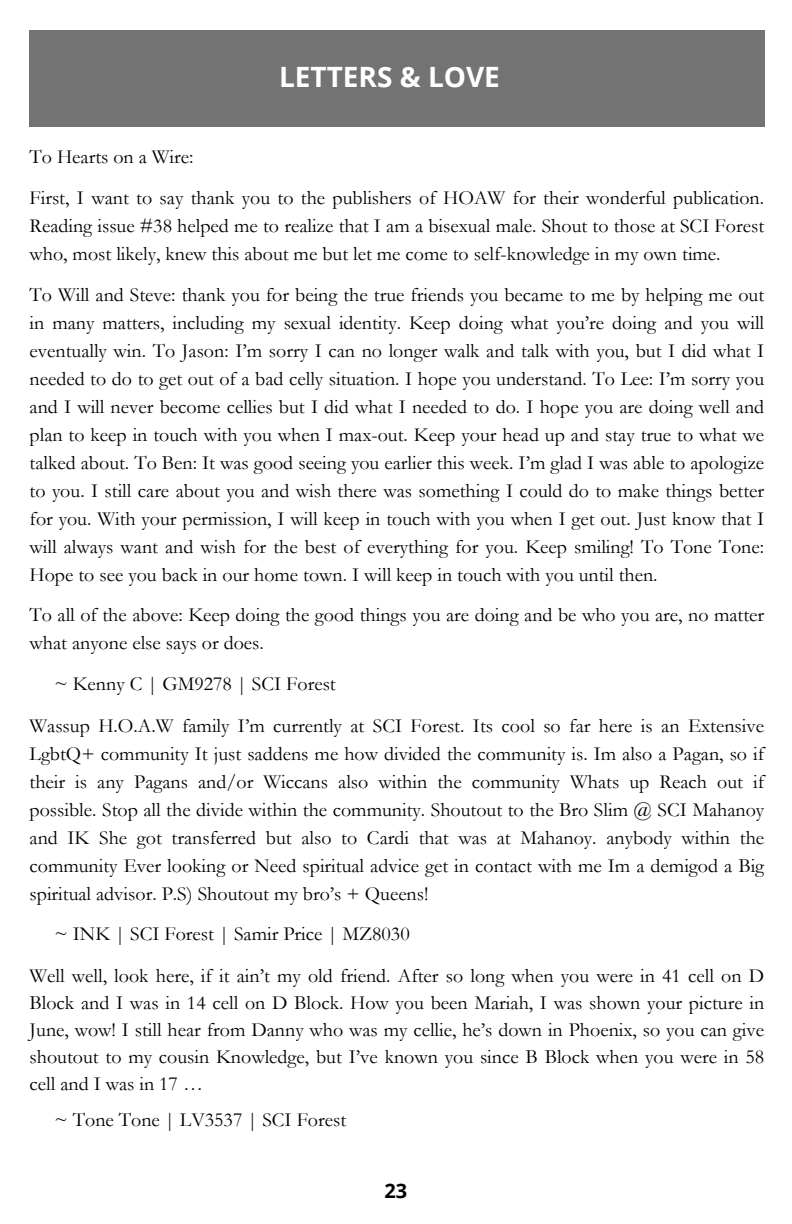
<style>
.page{position:relative;width:792px;height:1224px;background:#fff}
.page>*{position:absolute;margin:0;border:0;box-sizing:border-box;transform-origin:0 0}
.t1{font:700 28px "Open Sans";color:#fff}
.t2{font:20px/28px "Garamond";color:#000;text-align:justify}
.t3{font:700 20px "Open Sans";color:#000}
</style>
<div class="page">
<h1 class="t1" style="left:279px;top:57px;width:222px">LETTERS &amp; LOVE</h1>
<p class="t2" style="left:30px;top:143px;width:166px">To Hearts on a Wire:</p>
<p class="t2" style="left:30px;top:184px;width:736px">First, I want to say thank you to the publishers of HOAW for their wonderful publication.<br>Reading issue #38 helped me to realize that I am a bisexual male. Shout to those at SCI Forest who, most likely, knew this about me but let me come to self-knowledge in my own time.</p>
<p class="t2" style="left:30px;top:281px;width:736px">To Will and Steve: thank you for being the true friends you became to me by helping me out in many matters, including my sexual identity. Keep doing what you’re doing and you will eventually win. To Jason: I’m sorry I can no longer walk and talk with you, but I did what I needed to do to get out of a bad celly situation. I hope you understand. To Lee: I’m sorry you and I will never become cellies but I did what I needed to do. I hope you are doing well and plan to keep in touch with you when I max-out. Keep your head up and stay true to what we talked about. To Ben: It was good seeing you earlier this week. I’m glad I was able to apologize to you. I still care about you and wish there was something I could do to make things better for you. With your permission, I will keep in touch with you when I get out. Just know that I will always want and wish for the best of everything for you. Keep smiling! To Tone Tone:<br>Hope to see you back in our home town. I will keep in touch with you until then.</p>
<p class="t2" style="left:30px;top:601px;width:736px">To all of the above: Keep doing the good things you are doing and be who you are, no matter what anyone else says or does.</p>
<p class="t2" style="left:55px;top:670px;width:283px">~ Kenny C | GM9278 | SCI Forest</p>
<p class="t2" style="left:30px;top:712px;width:736px">Wassup H.O.A.W family I’m currently at SCI Forest. Its cool so far here is an Extensive LgbtQ+ community It just saddens me how divided the community is. Im also a Pagan, so if their is any Pagans and/or Wiccans also within the community Whats up Reach out if possible. Stop all the divide within the community. Shoutout to the Bro Slim @ SCI Mahanoy and IK She got transferred but also to Cardi that was at Mahanoy. anybody within the community Ever looking or Need spiritual advice get in contact with me Im a demigod a Big spiritual advisor. P.S) Shoutout my bro’s + Queens!</p>
<p class="t2" style="left:55px;top:921px;width:357px">~ INK | SCI Forest | Samir Price | MZ8030</p>
<p class="t2" style="left:30px;top:963px;width:736px;line-height:27px">Well well, look here, if it ain’t my old friend. After so long when you were in 41 cell on D Block and I was in 14 cell on D Block. How you been Mariah, I was shown your picture in June, wow! I still hear from Danny who was my cellie, he’s down in Phoenix, so you can give shoutout to my cousin Knowledge, but I’ve known you since B Block when you were in 58 cell and I was in 17 …</p>
<p class="t2" style="left:55px;top:1106px;width:293px">~ Tone Tone | LV3537 | SCI Forest</p>
<p class="t3" style="left:385px;top:1176px;width:24px">23</p>
</div>
